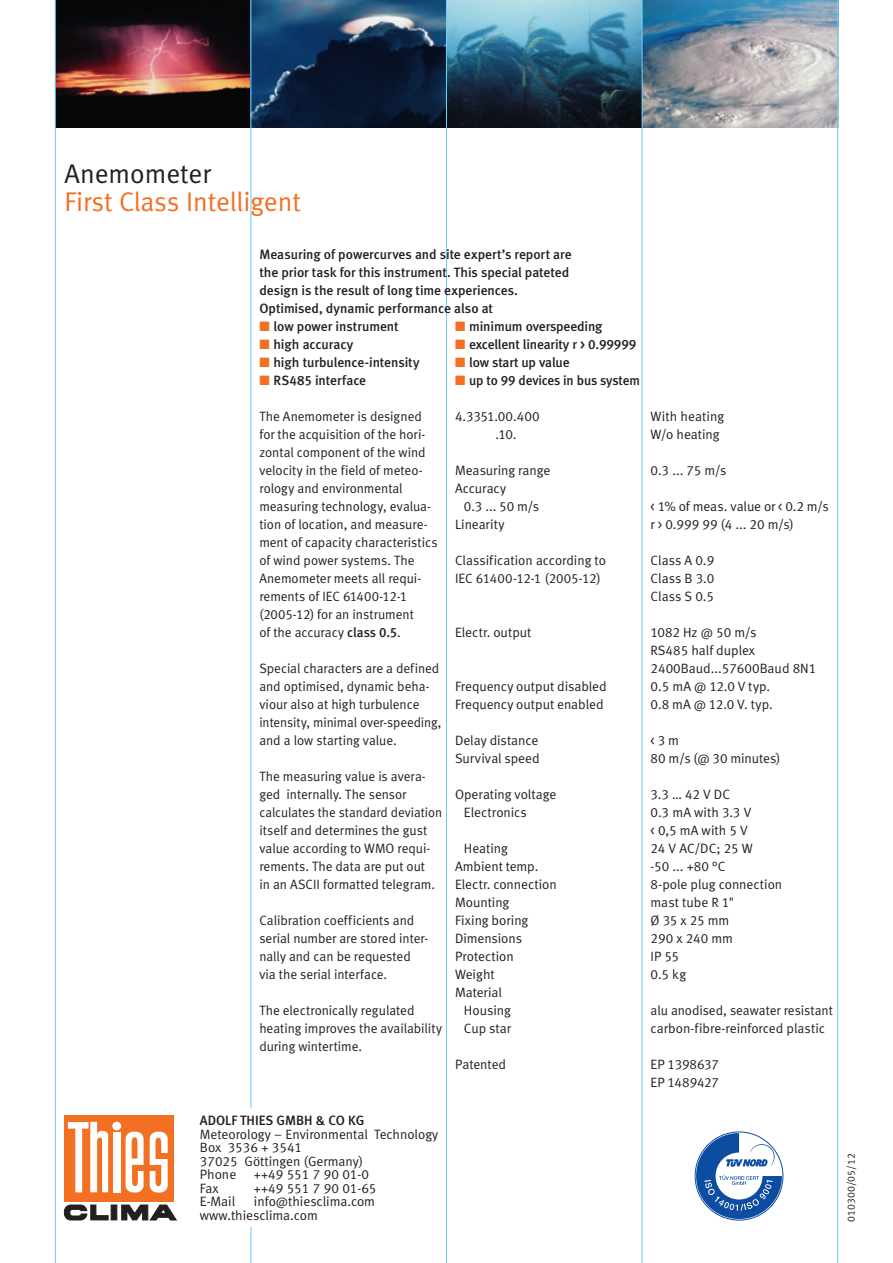
<style>
.page{position:relative;width:893px;height:1263px;background:#fff}
.page>*{position:absolute;margin:0;border:0;box-sizing:border-box;transform-origin:0 0}
.t1{font:27px "Meta Normal LF";letter-spacing:-.005em;color:#f36f21}
.t2{font:27px "Meta Normal LF";color:#231f20}
.t3{font:13.5px/18px "Meta Normal LF";letter-spacing:-.005em;color:#231f20}
.t4{font:13.5px/18px "Meta Medium LF";letter-spacing:-.005em;color:#231f20}
.t5{font:13.5px/18px "Meta Normal LF";letter-spacing:-.025em;color:#231f20}
.t6{font:10.5px "Meta Normal LF";color:#231f20}
.s1{color:#f36f21}
.s2{font-family:"Meta Medium LF"}
</style>
<div class="page">
<img style="left:56px;top:0;width:194px;height:128px">
<svg style="left:251px;top:0;width:195px;height:128px;background:#1a3452"></svg>
<svg style="left:447px;top:0;width:195px;height:128px;background:#3d677c"></svg>
<svg style="left:643px;top:0;width:194px;height:128px;background:#909fac"></svg>
<hr style="left:250px;top:0;width:1px;height:1263px;background:#6bcff6">
<hr style="left:642px;top:0;width:1px;height:1263px;background:#6bcff6">
<hr style="left:446px;top:0;width:1px;height:1263px;background:#6bcff6">
<hr style="left:55px;top:0;width:1px;height:1263px;background:#6bcff6">
<hr style="left:837px;top:0;width:1px;height:1263px;background:#6bcff6">
<svg style="left:68px;top:1204px;width:109px;height:17px"></svg>
<svg style="left:64px;top:1205px;width:44px;height:15px"></svg>
<div style="left:111px;top:1205px;width:6px;height:15px;background:#231f20;border:1px solid #231f20"></div>
<div style="left:64px;top:1115px;width:110px;height:87px;background:#f36f21"></div>
<div style="left:113px;top:1132px;width:7px;height:60px;background:#fff"></div>
<div style="left:112px;top:1122px;width:9px;height:8px;background:#fff;border-radius:50%"></div>
<div style="left:126px;top:1132px;width:18px;height:60px;background:#fff;border-radius:7px"></div>
<div style="left:150px;top:1132px;width:18px;height:60px;background:#fff;border-radius:7px"></div>
<svg style="left:155px;top:1137px;width:7px;height:22px"></svg>
<svg style="left:155px;top:1165px;width:7px;height:21px"></svg>
<div style="left:159px;top:1153px;width:10px;height:6px;background:#f36f21"></div>
<div style="left:146px;top:1165px;width:11px;height:5px;background:#f36f21"></div>
<svg style="left:131px;top:1137px;width:7px;height:21px"></svg>
<svg style="left:132px;top:1165px;width:6px;height:21px"></svg>
<div style="left:135px;top:1165px;width:11px;height:5px;background:#f36f21"></div>
<svg style="left:122px;top:1205px;width:54px;height:15px"></svg>
<svg style="left:68px;top:1122px;width:40px;height:70px"></svg>
<div style="left:200px;top:1108px;width:241px;height:118px;background:#fff"></div>
<svg style="left:696px;top:1133px;width:86px;height:86px"></svg>
<h1 class="t2" style="left:65px;top:158px;width:148px">Anemometer</h1>
<h1 class="t1" style="left:65px;top:186px;width:238px">First Class Intelligent</h1>
<p class="t4" style="left:259px;top:245px;width:314px">Measuring of powercurves and site expert’s report are the prior task for this instrument. This special pateted design is the result of long time experiences.<br>Optimised, dynamic performance also at</p>
<p class="t4" style="left:455px;top:317px;width:149px"><span class="s1">■</span> minimum overspeeding</p>
<p class="t4" style="left:455px;top:335px;width:183px"><span class="s1">■</span> excellent linearity r &gt; 0.99999</p>
<p class="t4" style="left:455px;top:353px;width:116px"><span class="s1">■</span> low start up value</p>
<p class="t4" style="left:455px;top:371px;width:186px"><span class="s1">■</span> up to 99 devices in bus system</p>
<p class="t4" style="left:259px;top:317px;width:141px"><span class="s1">■</span> low power instrument</p>
<p class="t4" style="left:259px;top:335px;width:96px"><span class="s1">■</span> high accuracy</p>
<p class="t4" style="left:259px;top:353px;width:162px"><span class="s1">■</span> high turbulence-intensity</p>
<p class="t4" style="left:259px;top:371px;width:108px"><span class="s1">■</span> RS485 interface</p>
<p class="t3" style="left:259px;top:407px;width:180px">The Anemometer is designed for the acquisition of the hori&shy;zontal component of the wind velocity in the field of meteo&shy;rology and environmental measuring technology, evalua&shy;tion of location, and measure&shy;ment of capacity characteristics of wind power systems. The<br>Anemometer meets all requi&shy;rements of IEC 61400-12-1 (2005-12) for an instrument<br>of the accuracy <span class="s2">class 0.5</span>.</p>
<p class="t3" style="left:259px;top:659px;width:183px">Special characters are a defined and optimised, dynamic beha&shy;viour also at high turbulence intensity, minimal over-speeding, and a low starting value.</p>
<p class="t3" style="left:259px;top:767px;width:184px">The measuring value is avera&shy;ged internally. The sensor calculates the standard deviation itself and determines the gust value according to WMO requi&shy;rements. The data are put out<br>in an ASCII formatted telegram.</p>
<p class="t3" style="left:259px;top:911px;width:170px">Calibration coefficients and serial number are stored inter&shy;nally and can be requested via the serial interface.</p>
<p class="t3" style="left:259px;top:1001px;width:184px">The electronically regulated heating improves the availability during wintertime.</p>
<p class="t5" style="left:495px;top:407px;width:46px;text-indent:-40px">4.3351.00.400 .10.</p>
<p class="t3" style="left:455px;top:461px;width:97px">Measuring range<br>Accuracy</p>
<p class="t3" style="left:455px;top:497px;width:86px;text-indent:9px">0.3 ... 50 m/s<br>Linearity</p>
<p class="t3" style="left:455px;top:551px;width:152px">Classification according to<br>IEC 61400-12-1 (2005-12)</p>
<p class="t3" style="left:455px;top:623px;width:78px">Electr. output</p>
<p class="t3" style="left:455px;top:677px;width:153px">Frequency output disabled<br>Frequency output enabled</p>
<p class="t3" style="left:455px;top:731px;width:86px">Delay distance<br>Survival speed</p>
<p class="t3" style="left:464px;top:785px;width:94px;text-indent:-9px">Operating voltage<br>Electronics</p>
<p class="t3" style="left:464px;top:839px;width:46px">Heating</p>
<p class="t3" style="left:455px;top:857px;width:85px">Ambient temp.</p>
<p class="t3" style="left:455px;top:875px;width:103px">Electr. connection</p>
<p class="t3" style="left:455px;top:893px;width:56px">Mounting</p>
<p class="t3" style="left:455px;top:911px;width:75px">Fixing boring</p>
<p class="t3" style="left:455px;top:929px;width:69px">Dimensions</p>
<p class="t3" style="left:455px;top:947px;width:60px">Protection</p>
<p class="t3" style="left:455px;top:965px;width:41px">Weight</p>
<p class="t3" style="left:455px;top:983px;width:48px">Material</p>
<p class="t3" style="left:464px;top:1001px;width:48px">Housing</p>
<p class="t3" style="left:464px;top:1019px;width:49px">Cup star</p>
<p class="t3" style="left:455px;top:1055px;width:53px">Patented</p>
<p class="t4" style="left:200px;top:1111px;width:166px">ADOLF THIES GMBH &amp; CO KG</p>
<p class="t3" style="left:200px;top:1127px;width:240px;line-height:13.5px">Meteorology – Environmental Technology<br>Box 3536 + 3541<br>37025 Göttingen (Germany)<br>Phone</p>
<p class="t3" style="left:254px;top:1165px;width:117px">++49 551 7 90 01-0</p>
<p class="t3" style="left:200px;top:1179px;width:20px">Fax</p>
<p class="t3" style="left:254px;top:1179px;width:124px">++49 551 7 90 01-65</p>
<p class="t3" style="left:200px;top:1192px;width:37px">E-Mail</p>
<p class="t3" style="left:200px;top:1195px;width:177px;line-height:13.5px;text-indent:54px">info@thiesclima.com www.thiesclima.com</p>
<p class="t3" style="left:651px;top:407px;width:75px">With heating<br>W/o heating</p>
<p class="t3" style="left:651px;top:461px;width:77px">0.3 ... 75 m/s</p>
<p class="t3" style="left:651px;top:497px;width:180px">&lt; 1% of meas. value or &lt; 0.2 m/s r &gt; 0.999 99 (4 ... 20 m/s)</p>
<p class="t3" style="left:651px;top:551px;width:65px;text-align:justify">Class A 0.9<br>Class B 3.0<br>Class S 0.5</p>
<p class="t3" style="left:651px;top:623px;width:167px">1082 Hz @ 50 m/s<br>RS485 half duplex<br>2400Baud...57600Baud 8N1<br>0.5 mA @ 12.0 V typ.<br>0.8 mA @ 12.0 V. typ.</p>
<p class="t3" style="left:651px;top:731px;width:131px">&lt; 3 m<br>80 m/s (@ 30 minutes)</p>
<p class="t3" style="left:651px;top:785px;width:133px">3.3 … 42 V DC<br>0.3 mA with 3.3 V<br>&lt; 0,5 mA with 5 V<br>24 V AC/DC; 25 W<br>-50 ... +80 °C<br>8-pole plug connection mast tube R 1"<br>Ø 35 x 25 mm<br>290 x 240 mm<br>IP 55<br>0.5 kg</p>
<p class="t3" style="left:651px;top:1001px;width:184px">alu anodised, seawater resistant carbon-fibre-reinforced plastic</p>
<p class="t3" style="left:651px;top:1055px;width:70px">EP 1398637<br>EP 1489427</p>
<p class="t6" style="left:845px;top:1221px;width:70px;rotate:-90deg">010300/05/12</p>
</div>
